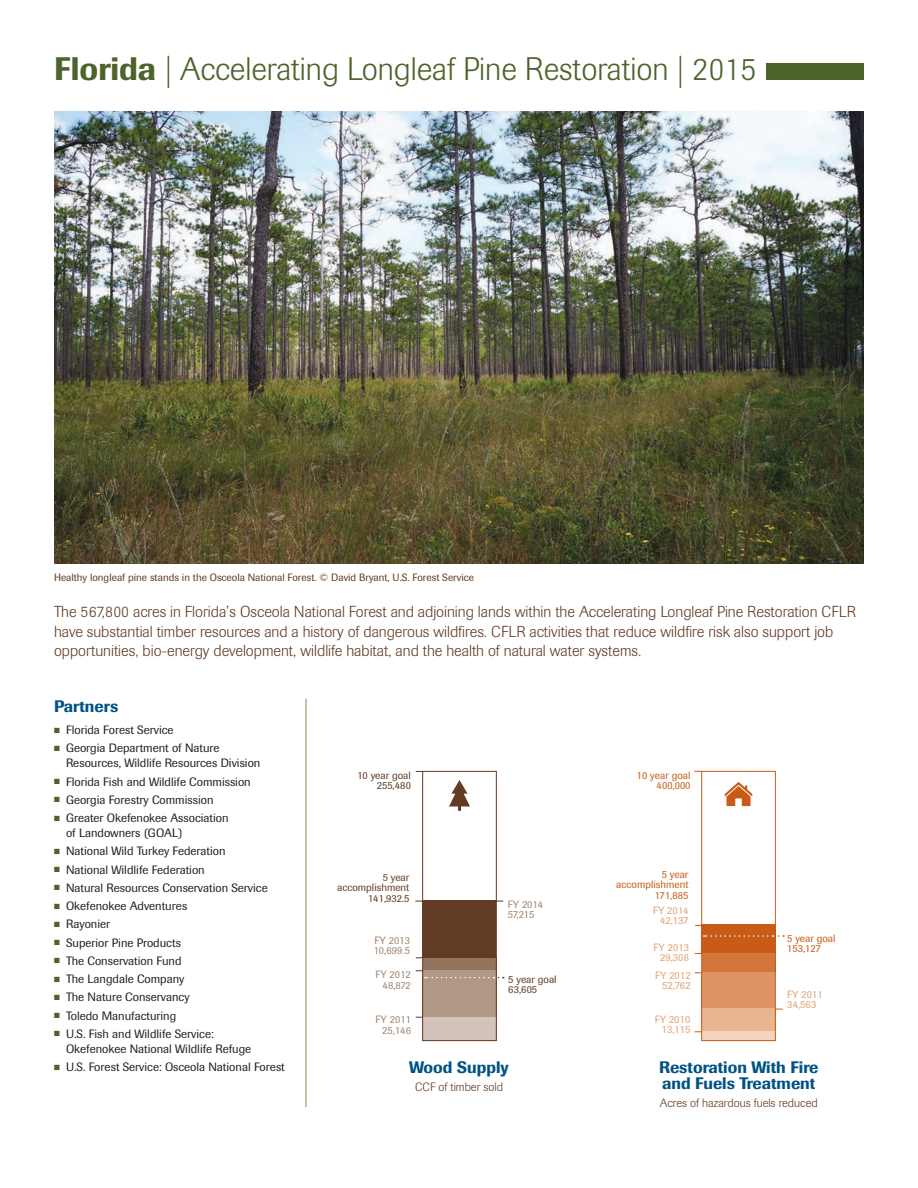
<style>
.page{position:relative;width:918px;height:1188px;background:#fff}
.page>*{position:absolute;margin:0;border:0;box-sizing:border-box;transform-origin:0 0}
.t1{font:300 32.25px "Imago";color:#4c632b}
.t2{font:500 16.5px/16.5px "Imago";color:#005285}
.t3{font:300 15.75px/19.5px "Imago";color:#613b24}
.t4{font:12px/15px "Imago";color:#231f20}
.t5{font:300 12px "Imago";color:#613b24}
.t6{font:10.5px/10.5px "Imago";color:#613b24;text-align:right}
.t7{font:10.5px/10.5px "Imago";color:#c85b18;text-align:right}
.t8{font:10.5px/10.5px "Imago";color:#9f8571}
.t9{font:10.5px/10.5px "Imago";color:#e3a277;text-align:right}
.t10{font:10.5px/10.5px "Imago";letter-spacing:.02em;color:#e3a277}
.s1{font-weight:500}
.s2{color:#4c632b}
</style>
<div class="page">
<div style="left:767px;top:64px;width:97px;height:16px;background:#4c632b"></div>
<hr style="left:305px;top:699px;width:2px;height:408px;background:#aeb187">
<img style="left:54px;top:112px;width:810px;height:451px">
<svg style="left:449px;top:780px;width:21px;height:31px"></svg>
<div style="left:423px;top:957px;width:73px;height:14px;background:#91745e"></div>
<div style="left:422px;top:1017px;width:75px;height:24px;background:#d2c4ba"></div>
<div style="left:422px;top:970px;width:75px;height:47px;background:#af9886"></div>
<div style="left:422px;top:771px;width:75px;height:270px;border:1px solid #613b24"></div>
<svg style="left:425px;top:977px;width:79px;height:1px"></svg>
<div style="left:423px;top:901px;width:73px;height:57px;background:#613b24"></div>
<div style="left:702px;top:953px;width:73px;height:20px;background:#d2763b"></div>
<div style="left:702px;top:973px;width:73px;height:37px;background:#dd9363"></div>
<svg style="left:725px;top:782px;width:27px;height:24px"></svg>
<div style="left:701px;top:1009px;width:75px;height:23px;background:#e9b48e"></div>
<div style="left:701px;top:1031px;width:75px;height:10px;background:#f4d6c0"></div>
<div style="left:701px;top:925px;width:75px;height:28px;background:#c85b18"></div>
<div style="left:701px;top:771px;width:75px;height:270px;border:1px solid #c85b18"></div>
<svg style="left:704px;top:935px;width:80px;height:2px"></svg>
<h1 class="t1" style="left:54px;top:50px;width:704px"><span class="s1">Florida</span> | Accelerating Longleaf Pine Restoration | 2015</h1>
<p class="t6" style="left:54px;top:573px;width:422px">Healthy longleaf pine stands in the Osceola National Forest. © David Bryant, U.S. Forest Service</p>
<p class="t3" style="left:54px;top:602px;width:803px">The 567,800 acres in Florida’s Osceola National Forest and adjoining lands within the Accelerating Longleaf Pine Restoration CFLR have substantial timber resources and a history of dangerous wildfres. CFLR activities that reduce wildfre risk also support job opportunities, bio-energy development, wildlife habitat, and the health of natural water systems.</p>
<h2 class="t2" style="left:54px;top:698px;width:66px">Partners</h2>
<p class="t4" style="left:54px;top:723px;width:121px"><span class="s2">■</span> Florida Forest Service</p>
<p class="t4" style="left:66px;top:741px;width:196px;text-indent:-12px"><span class="s2">■</span> Georgia Department of Nature<br>Resources, Wildlife Resources Division</p>
<p class="t4" style="left:54px;top:774px;width:198px"><span class="s2">■</span> Florida Fish and Wildlife Commission</p>
<p class="t4" style="left:54px;top:792px;width:161px"><span class="s2">■</span> Georgia Forestry Commission</p>
<p class="t4" style="left:66px;top:811px;width:164px;text-indent:-12px"><span class="s2">■</span> Greater Okefenokee Association of Landowners (GOAL)</p>
<p class="t4" style="left:54px;top:844px;width:173px"><span class="s2">■</span> National Wild Turkey Federation</p>
<p class="t4" style="left:54px;top:862px;width:152px"><span class="s2">■</span> National Wildlife Federation</p>
<p class="t4" style="left:54px;top:880px;width:215px"><span class="s2">■</span> Natural Resources Conservation Service</p>
<p class="t4" style="left:54px;top:899px;width:135px"><span class="s2">■</span> Okefenokee Adventures</p>
<p class="t4" style="left:54px;top:917px;width:58px"><span class="s2">■</span> Rayonier</p>
<p class="t4" style="left:54px;top:935px;width:129px"><span class="s2">■</span> Superior Pine Products</p>
<p class="t4" style="left:54px;top:953px;width:129px"><span class="s2">■</span> The Conservation Fund</p>
<p class="t4" style="left:54px;top:971px;width:132px"><span class="s2">■</span> The Langdale Company</p>
<p class="t4" style="left:54px;top:990px;width:137px"><span class="s2">■</span> The Nature Conservancy</p>
<p class="t4" style="left:54px;top:1008px;width:124px"><span class="s2">■</span> Toledo Manufacturing</p>
<p class="t4" style="left:66px;top:1026px;width:187px;text-indent:-12px"><span class="s2">■</span> U.S. Fish and Wildlife Service:<br>Okefenokee National Wildlife Refuge</p>
<p class="t4" style="left:54px;top:1059px;width:232px"><span class="s2">■</span> U.S. Forest Service: Osceola National Forest</p>
<h2 class="t2" style="left:409px;top:1059px;width:101px">Wood Supply</h2>
<p class="t5" style="left:415px;top:1080px;width:89px">CCF of timber sold</p>
<p class="t6" style="left:357px;top:770px;width:55px">10 year goal<br>255,480</p>
<p class="t6" style="left:337px;top:872px;width:74px">5 year accomplishment<br>141,932.5</p>
<p class="t8" style="left:508px;top:899px;width:37px">FY 2014<br>57,215</p>
<p class="t8" style="left:374px;top:935px;width:38px">FY 2013<br>10,699.5</p>
<p class="t8" style="left:375px;top:970px;width:37px">FY 2012</p>
<p class="t6" style="left:508px;top:974px;width:50px">5 year goal</p>
<p class="t8" style="left:383px;top:980px;width:30px">48,872</p>
<p class="t6" style="left:508px;top:984px;width:30px">63,605</p>
<p class="t8" style="left:376px;top:1014px;width:37px;text-align:right">FY 2011<br>25,146</p>
<p class="t7" style="left:637px;top:770px;width:55px">10 year goal<br>400,000</p>
<p class="t7" style="left:616px;top:869px;width:74px">5 year accomplishment<br>171,885</p>
<p class="t9" style="left:653px;top:905px;width:37px">FY 2014<br>42,137</p>
<p class="t7" style="left:787px;top:933px;width:50px">5 year goal</p>
<p class="t9" style="left:654px;top:942px;width:37px">FY 2013</p>
<p class="t7" style="left:787px;top:943px;width:35px">153,127</p>
<p class="t9" style="left:655px;top:949px;width:37px;line-height:17.5px;text-align:center">29,308<br>FY 2012</p>
<p class="t9" style="left:662px;top:980px;width:30px">52,762</p>
<p class="t10" style="left:787px;top:989px;width:37px">FY 2011<br>34,563</p>
<p class="t9" style="left:655px;top:1014px;width:37px">FY 2010<br>13,115</p>
<h2 class="t2" style="left:659px;top:1059px;width:161px">Restoration With Fire and Fuels Treatment</h2>
<p class="t5" style="left:660px;top:1096px;width:159px">Acres of hazardous fuels reduced</p>
</div>
